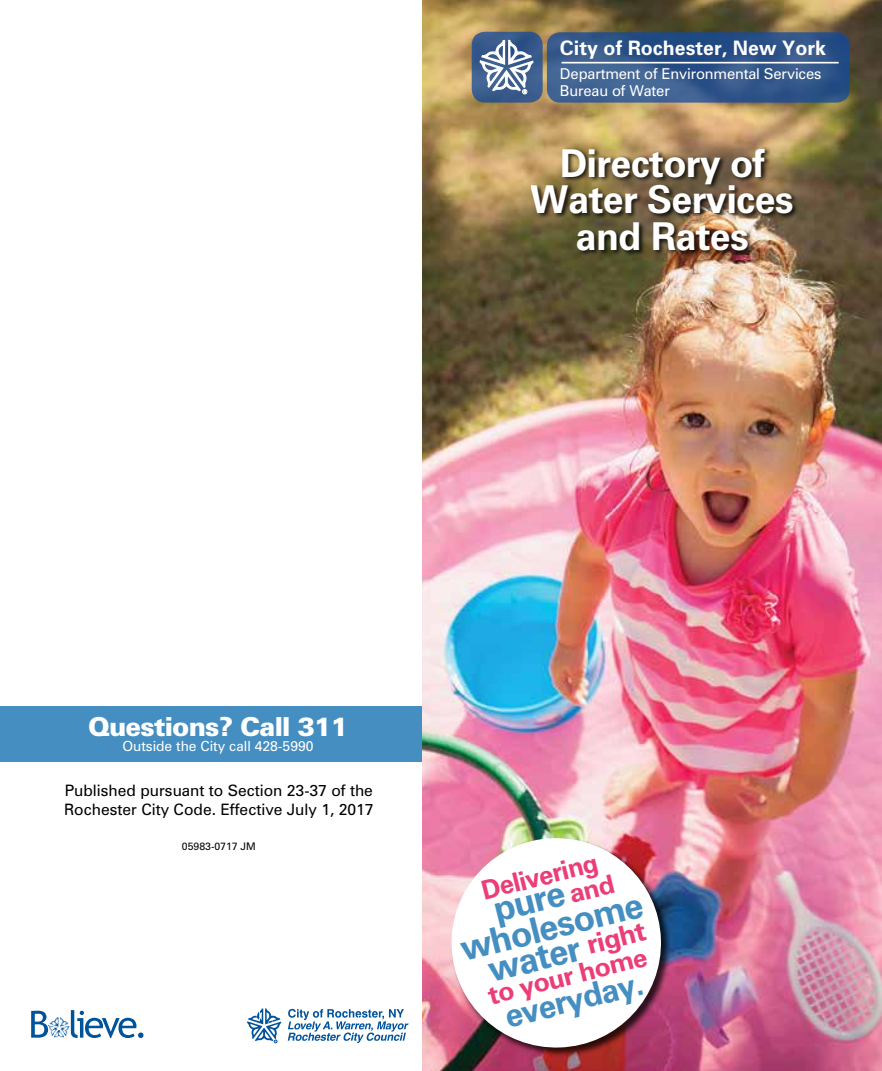
<style>
.page{position:relative;width:882px;height:1071px;background:#fff}
.page>*{position:absolute;margin:0;border:0;box-sizing:border-box;transform-origin:0 0}
.t1{font:700 38.5px/36.8px "Zurich BT";letter-spacing:-.02em;color:#fff;text-align:center}
.t2{font:700 35.88px/30.3px "Zurich BT";color:#448ec1}
.t3{font:700 32.73px "Zurich BT";color:#448ec1}
.t4{font:700 27.12px "Zurich BT";color:#eb3e77;scale:1.05 1}
.t5{font:700 26.43px "Zurich BT";color:#eb3e77}
.t6{font:900 26.25px "Zurich BT";letter-spacing:-.03em;color:#fff}
.t7{font:700 26.07px "Zurich BT";color:#eb3e77;scale:1.05 1}
.t8{font:700 19.95px "Zurich BT";color:#fff}
.t9{font:15.75px/19.2px "Zurich BT";color:#000}
.t10{font:15.05px/16.6px "Zurich BT";letter-spacing:-.01em;color:#fff}
.t11{font:14px "Zurich BT";color:#fff}
.t12{font:10.5px "Zurich BT";color:#000}
</style>
<div class="page">
<div style="left:0;top:706px;width:453px;height:55px;background:#448ec1"></div>
<img style="left:423px;top:0;width:459px;height:1071px">
<svg style="left:547px;top:32px;width:303px;height:71px;background:#34588a"></svg>
<div style="left:472px;top:32px;width:71px;height:71px;background:#395b8c;border-radius:13px"></div>
<hr style="left:562px;top:62px;width:277px;height:2px;background:#fff">
<svg style="left:480px;top:40px;width:54px;height:54px"></svg>
<div style="left:530px;top:147px;width:269px;height:110px;background:#000;opacity:.8"></div>
<svg style="left:31px;top:1011px;width:17px;height:27px"></svg>
<svg style="left:71px;top:1010px;width:72px;height:28px"></svg>
<img style="left:48px;top:1017px;width:22px;height:21px">
<svg style="left:247px;top:1008px;width:34px;height:35px"></svg>
<svg style="left:288px;top:1009px;width:121px;height:34px"></svg>
<div style="left:451px;top:838px;width:220px;height:220px;background:#000;opacity:.75"></div>
<svg style="left:450px;top:836px;width:213px;height:214px"></svg>
<svg style="left:570px;top:874px;width:45px;height:29px"></svg>
<p class="t8" style="left:560px;top:36px;width:268px">City of Rochester, New York</p>
<p class="t10" style="left:560px;top:65px;width:263px">Department of Environmental Services<br>Bureau of Water</p>
<h1 class="t1" style="left:531px;top:144px;width:265px">Directory of<br>Water Services and Rates</h1>
<h3 class="t6" style="left:88px;top:710px;width:261px">Questions? Call 311</h3>
<p class="t11" style="left:122px;top:738px;width:193px">Outside the City call 428-5990</p>
<p class="t9" style="left:64px;top:781px;width:311px">Published pursuant to Section 23-37 of the<br>Rochester City Code. Effective July 1, 2017</p>
<p class="t12" style="left:182px;top:840px;width:75px">05983-0717 JM</p>
<h3 class="t5" style="left:478px;top:875px;width:121px;rotate:-14deg">Delivering</h3>
<h2 class="t2" style="left:450px;top:904px;width:189px;text-indent:41px;rotate:-14deg">pure wholesome</h2>
<h3 class="t4" style="left:583px;top:929px;width:59px;rotate:-14deg">right</h3>
<h2 class="t2" style="left:485px;top:955px;width:96px;rotate:-14deg">water</h2>
<h3 class="t7" style="left:485px;top:980px;width:157px;rotate:-14deg">to your home</h3>
<h3 class="t3" style="left:500px;top:997px;width:143px;rotate:-14deg">everyday.</h3>
</div>
